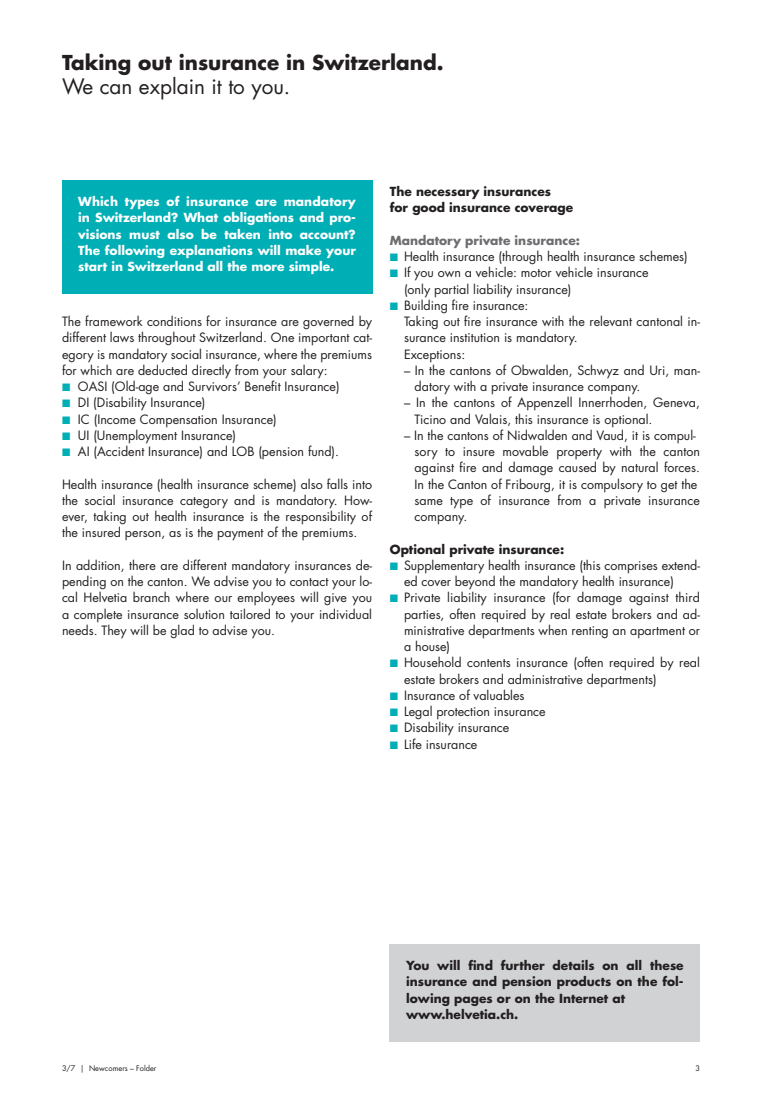
<style>
.page{position:relative;width:762px;height:1099px;background:#fff}
.page>*{position:absolute;margin:0;border:0;box-sizing:border-box;transform-origin:0 0}
.t1{font:20.75px "Futura Std";color:#231f20}
.t2{font:700 20px "Futura Std";color:#231f20}
.t3{font:12.5px/16.2px "Futura Std";color:#231f20}
.t4{font:700 12.25px/16.2px "Futura Std";color:#231f20}
.t5{font:700 12.25px/16.2px "Futura Std";color:#fff;text-align:justify}
.t6{font:700 12.25px "Futura Std";color:#6c6d70}
.t7{font:7.5px "Futura Std";color:#231f20}
.s1{color:#00afb5}
</style>
<div class="page">
<div style="left:390px;top:943px;width:310px;height:98px;background:#d1d2d4"></div>
<div style="left:62px;top:180px;width:310px;height:113px;background:#00afb5"></div>
<h2 class="t2" style="left:62px;top:49px;width:383px">Taking out insurance in Switzerland.</h2>
<h1 class="t1" style="left:62px;top:73px;width:230px">We can explain it to you.</h1>
<p class="t5" style="left:78px;top:193px;width:279px">Which types of insurance are mandatory in Switzerland? What obligations and pro&shy;visions must also be taken into account?<br>The following explanations will make your start in Switzerland all the more simple.</p>
<p class="t3" style="left:62px;top:313px;width:312px">The framework conditions for insurance are governed by different laws throughout Switzerland. One important cat&shy;egory is mandatory social insurance, where the premiums for which are deducted directly from your salary:<br><span class="s1">◾</span> OASI (Old-age and Survivors’ Benefit Insurance)<br><span class="s1">◾</span> DI (Disability Insurance)<br><span class="s1">◾</span> IC (Income Compensation Insurance)<br><span class="s1">◾</span> UI (Unemployment Insurance)<br><span class="s1">◾</span> AI (Accident Insurance) and LOB (pension fund).</p>
<p class="t3" style="left:62px;top:476px;width:312px;text-align:justify">Health insurance (health insurance scheme) also falls into the social insurance category and is mandatory. How&shy;ever, taking out health insurance is the responsibility of the insured person, as is the payment of the premiums.</p>
<p class="t3" style="left:62px;top:557px;width:312px;text-align:justify">In addition, there are different mandatory insurances de&shy;pending on the canton. We advise you to contact your lo&shy;cal Helvetia branch where our employees will give you a complete insurance solution tailored to your individual needs. They will be glad to advise you.</p>
<p class="t4" style="left:390px;top:183px;width:185px">The necessary insurances<br>for good insurance coverage</p>
<p class="t6" style="left:390px;top:232px;width:192px">Mandatory private insurance:</p>
<p class="t3" style="left:390px;top:248px;width:299px"><span class="s1">◾</span> Health insurance (through health insurance schemes)</p>
<p class="t3" style="left:390px;top:265px;width:260px"><span class="s1">◾</span> If you own a vehicle: motor vehicle insurance</p>
<p class="t3" style="left:404px;top:281px;width:169px">(only partial liability insurance)</p>
<p class="t3" style="left:390px;top:297px;width:140px"><span class="s1">◾</span> Building fire insurance:</p>
<p class="t3" style="left:404px;top:313px;width:297px">Taking out fire insurance with the relevant cantonal in-</p>
<p class="t3" style="left:404px;top:330px;width:175px">surance institution is mandatory.</p>
<p class="t3" style="left:404px;top:346px;width:63px">Exceptions:</p>
<p class="t3" style="left:415px;top:362px;width:287px;text-indent:-11px">– In the cantons of Obwalden, Schwyz and Uri, man&shy;datory with a private insurance company.</p>
<p class="t3" style="left:415px;top:395px;width:287px;text-indent:-11px">– In the cantons of Appenzell Innerrhoden, Geneva,<br>Ticino and Valais, this insurance is optional.</p>
<p class="t3" style="left:415px;top:427px;width:287px;text-indent:-11px">– In the cantons of Nidwalden and Vaud, it is compul&shy;sory to insure movable property with the canton against fire and damage caused by natural forces.<br>In the Canton of Fribourg, it is compulsory to get the same type of insurance from a private insurance company.</p>
<p class="t4" style="left:390px;top:540px;width:176px">Optional private insurance:</p>
<p class="t3" style="left:390px;top:557px;width:312px"><span class="s1">◾</span> Supplementary health insurance (this comprises extend-</p>
<p class="t3" style="left:404px;top:573px;width:271px">ed cover beyond the mandatory health insurance)</p>
<p class="t3" style="left:390px;top:590px;width:312px"><span class="s1">◾</span> Private liability insurance (for damage against third</p>
<p class="t3" style="left:404px;top:606px;width:297px">parties, often required by real estate brokers and ad-</p>
<p class="t3" style="left:404px;top:622px;width:297px">ministrative departments when renting an apartment or</p>
<p class="t3" style="left:404px;top:638px;width:48px">a house)</p>
<p class="t3" style="left:390px;top:655px;width:312px"><span class="s1">◾</span> Household contents insurance (often required by real</p>
<p class="t3" style="left:404px;top:671px;width:254px">estate brokers and administrative departments)</p>
<p class="t3" style="left:390px;top:687px;width:136px"><span class="s1">◾</span> Insurance of valuables</p>
<p class="t3" style="left:390px;top:703px;width:157px"><span class="s1">◾</span> Legal protection insurance</p>
<p class="t3" style="left:390px;top:720px;width:121px"><span class="s1">◾</span> Disability insurance</p>
<p class="t3" style="left:390px;top:736px;width:89px"><span class="s1">◾</span> Life insurance</p>
<p class="t4" style="left:406px;top:957px;width:279px">You will find further details on all these insurance and pension products on the fol&shy;lowing pages or on the Internet at www.helvetia.ch.</p>
<p class="t7" style="left:62px;top:1063px;width:96px">3/7 | Newcomers – Folder</p>
<p class="t7" style="left:695px;top:1063px;width:6px">3</p>
</div>
